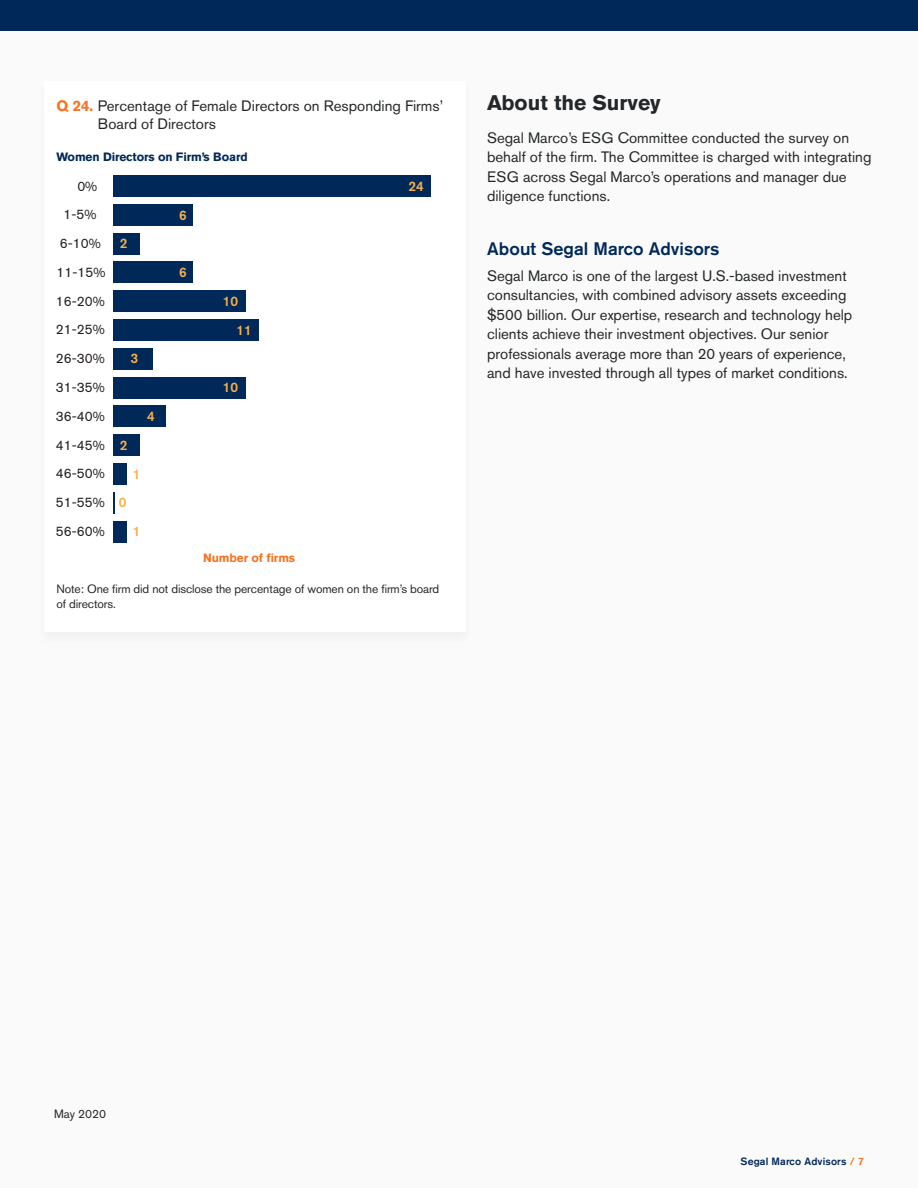
<style>
.page{position:relative;width:918px;height:1188px;background:#fff}
.page>*{position:absolute;margin:0;border:0;box-sizing:border-box;transform-origin:0 0}
.t1{font:700 21px "Akzidenz Grotesk BE";color:#242729}
.t2{font:500 18px "Akzidenz Grotesk BE";color:#002858}
.t3{font:15px/19.5px "Akzidenz Grotesk BE";color:#242729}
.t4{font:13.65px "Akzidenz Grotesk BE";color:#241f21}
.t5{font:500 13.65px/28.8px "Akzidenz Grotesk BE";color:#f7b047}
.t6{font:12px/15px "Akzidenz Grotesk BE";letter-spacing:-.01em;color:#242729}
.t7{font:700 12px "Akzidenz Grotesk BE";letter-spacing:-.01em;color:#002858}
.t8{font:700 12px "Akzidenz Grotesk BE";letter-spacing:-.01em;color:#f57523}
.t9{font:500 10.5px "Akzidenz Grotesk BE";letter-spacing:.01em;color:#002858}
.s1{font-weight:700;color:#f57523}
.s2{color:#f57523}
</style>
<div class="page">
<div style="left:0;top:0;width:918px;height:1187px;background:#fafafa"></div>
<div style="left:0;top:0;width:918px;height:31px;background:#002858"></div>
<div style="left:45px;top:81px;width:421px;height:551px;background:#fff"></div>
<div style="left:113px;top:521px;width:14px;height:21px;background:#002959"></div>
<svg style="left:113px;top:492px;width:1px;height:21px"></svg>
<div style="left:113px;top:463px;width:14px;height:22px;background:#002959"></div>
<div style="left:113px;top:435px;width:26px;height:21px;background:#002959"></div>
<div style="left:113px;top:406px;width:52px;height:21px;background:#002959"></div>
<div style="left:113px;top:377px;width:132px;height:21px;background:#002959"></div>
<div style="left:113px;top:348px;width:40px;height:21px;background:#002959"></div>
<div style="left:113px;top:319px;width:146px;height:22px;background:#002959"></div>
<div style="left:113px;top:291px;width:132px;height:21px;background:#002959"></div>
<div style="left:113px;top:262px;width:80px;height:21px;background:#002959"></div>
<div style="left:113px;top:233px;width:26px;height:21px;background:#002959"></div>
<div style="left:113px;top:204px;width:80px;height:22px;background:#002959"></div>
<div style="left:113px;top:176px;width:318px;height:21px;background:#002959"></div>
<p class="t3" style="left:98px;top:97px;width:347px;line-height:18px;text-indent:-41px"><span class="s1">Q 24.</span> Percentage of Female Directors on Responding Firms’<br>Board of Directors</p>
<p class="t7" style="left:57px;top:150px;width:193px">Women Directors on Firm’s Board</p>
<p class="t4" style="left:77px;top:178px;width:22px">0%</p>
<p class="t4" style="left:64px;top:206px;width:35px">1-5%</p>
<p class="t4" style="left:60px;top:235px;width:43px">6-10%</p>
<p class="t4" style="left:56px;top:264px;width:51px">11-15%</p>
<p class="t4" style="left:56px;top:293px;width:51px">16-20%</p>
<p class="t4" style="left:56px;top:322px;width:51px">21-25%</p>
<p class="t4" style="left:56px;top:350px;width:51px">26-30%</p>
<p class="t4" style="left:56px;top:379px;width:51px">31-35%</p>
<p class="t4" style="left:56px;top:408px;width:51px">36-40%</p>
<p class="t4" style="left:56px;top:437px;width:51px">41-45%</p>
<p class="t4" style="left:56px;top:465px;width:51px">46-50%</p>
<p class="t4" style="left:56px;top:494px;width:51px">51-55%</p>
<p class="t4" style="left:56px;top:523px;width:51px">56-60%</p>
<p class="t5" style="left:120px;top:229px;width:9px">2</p>
<p class="t5" style="left:130px;top:344px;width:9px">3</p>
<p class="t5" style="left:120px;top:430px;width:9px">2</p>
<p class="t5" style="left:133px;top:459px;width:9px">1</p>
<p class="t5" style="left:119px;top:488px;width:9px">0</p>
<p class="t5" style="left:133px;top:517px;width:9px">1</p>
<p class="t5" style="left:147px;top:402px;width:9px">4</p>
<p class="t5" style="left:179px;top:200px;width:9px">6</p>
<p class="t5" style="left:179px;top:258px;width:9px">6</p>
<p class="t5" style="left:236px;top:286px;width:17px;text-indent:-14px">10<br>11</p>
<p class="t5" style="left:223px;top:373px;width:17px">10</p>
<p class="t5" style="left:408px;top:171px;width:17px">24</p>
<p class="t8" style="left:203px;top:551px;width:94px">Number of firms</p>
<p class="t6" style="left:57px;top:582px;width:384px">Note: One firm did not disclose the percentage of women on the firm’s board of directors.</p>
<h1 class="t1" style="left:487px;top:90px;width:175px">About the Survey</h1>
<p class="t3" style="left:487px;top:128px;width:386px">Segal Marco’s ESG Committee conducted the survey on behalf of the firm. The Committee is charged with integrating ESG across Segal Marco’s operations and manager due diligence functions.</p>
<p class="t2" style="left:487px;top:237px;width:234px">About Segal Marco Advisors</p>
<p class="t3" style="left:487px;top:266px;width:367px">Segal Marco is one of the largest U.S.-based investment consultancies, with combined advisory assets exceeding $500 billion. Our expertise, research and technology help clients achieve their investment objectives. Our senior professionals average more than 20 years of experience, and have invested through all types of market conditions.</p>
<p class="t6" style="left:54px;top:1106px;width:54px">May 2020</p>
<p class="t9" style="left:741px;top:1155px;width:125px">Segal Marco Advisors <span class="s2">/ 7</span></p>
</div>
